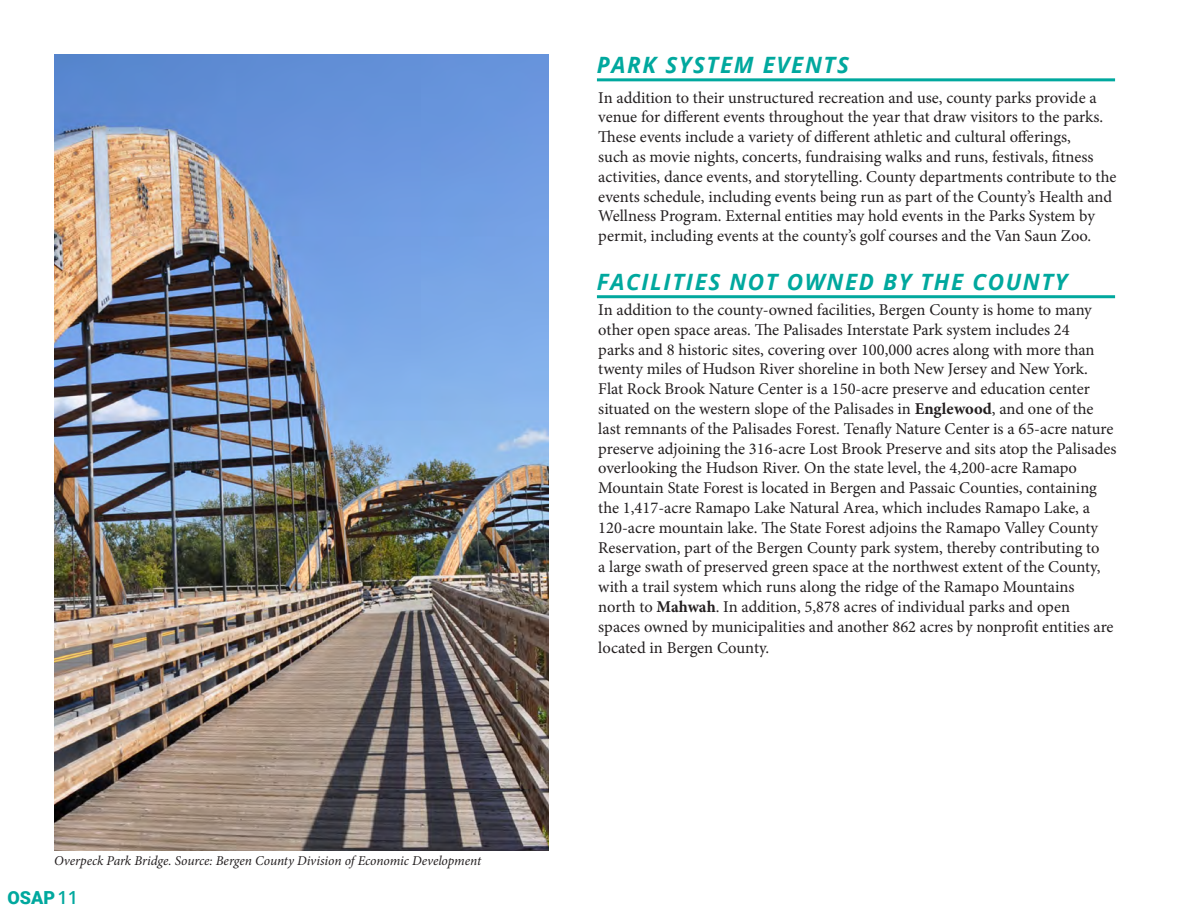
<style>
.page{position:relative;width:1188px;height:918px;background:#fff}
.page>*{position:absolute;margin:0;border:0;box-sizing:border-box;transform-origin:0 0}
.t1{font:italic 700 22.5px "Open Sans";letter-spacing:.07em;color:#00a89e}
.t2{font:900 18px "Roboto";color:#00a89e}
.t3{font:16.5px/19.8px "Minion Pro";color:#231f20}
.t4{font:italic 13.5px "Minion Pro";letter-spacing:-.005em;color:#231f20}
.s1{font-family:"Open Sans";font-weight:600}
.s2{font-weight:700}
</style>
<div class="page">
<hr style="left:597px;top:78px;width:518px;height:3px;background:#00a89e">
<hr style="left:597px;top:295px;width:518px;height:3px;background:#00a89e">
<img style="left:54px;top:54px;width:495px;height:796px">
<p class="t4" style="left:54px;top:851px;width:429px">Overpeck Park Bridge. Source: Bergen County Division of Economic Development</p>
<p class="t2" style="left:8px;top:885px;width:72px">OSAP<span class="s1">11</span></p>
<p class="t1" style="left:597px;top:49px;width:254px">PARK SYSTEM EVENTS</p>
<p class="t3" style="left:598px;top:88px;width:520px">In addition to their unstructured recreation and use, county parks provide a venue for different events throughout the year that draw visitors to the parks.<br>These events include a variety of different athletic and cultural offerings,<br>such as movie nights, concerts, fundraising walks and runs, festivals, fitness activities, dance events, and storytelling. County departments contribute to the events schedule, including events being run as part of the County’s Health and Wellness Program. External entities may hold events in the Parks System by permit, including events at the county’s golf courses and the Van Saun Zoo.</p>
<p class="t1" style="left:597px;top:266px;width:472px">FACILITIES NOT OWNED BY THE COUNTY</p>
<p class="t3" style="left:598px;top:300px;width:520px">In addition to the county-owned facilities, Bergen County is home to many other open space areas. The Palisades Interstate Park system includes 24<br>parks and 8 historic sites, covering over 100,000 acres along with more than twenty miles of Hudson River shoreline in both New Jersey and New York.<br>Flat Rock Brook Nature Center is a 150-acre preserve and education center situated on the western slope of the Palisades in <span class="s2">Englewood</span>, and one of the last remnants of the Palisades Forest. Tenafly Nature Center is a 65-acre nature preserve adjoining the 316-acre Lost Brook Preserve and sits atop the Palisades overlooking the Hudson River. On the state level, the 4,200-acre Ramapo Mountain State Forest is located in Bergen and Passaic Counties, containing the 1,417-acre Ramapo Lake Natural Area, which includes Ramapo Lake, a 120-acre mountain lake. The State Forest adjoins the Ramapo Valley County Reservation, part of the Bergen County park system, thereby contributing to<br>a large swath of preserved green space at the northwest extent of the County, with a trail system which runs along the ridge of the Ramapo Mountains<br>north to <span class="s2">Mahwah</span>. In addition, 5,878 acres of individual parks and open<br>spaces owned by municipalities and another 862 acres by nonprofit entities are</p>
<p class="t3" style="left:598px;top:638px;width:172px">located in Bergen County.</p>
</div>
